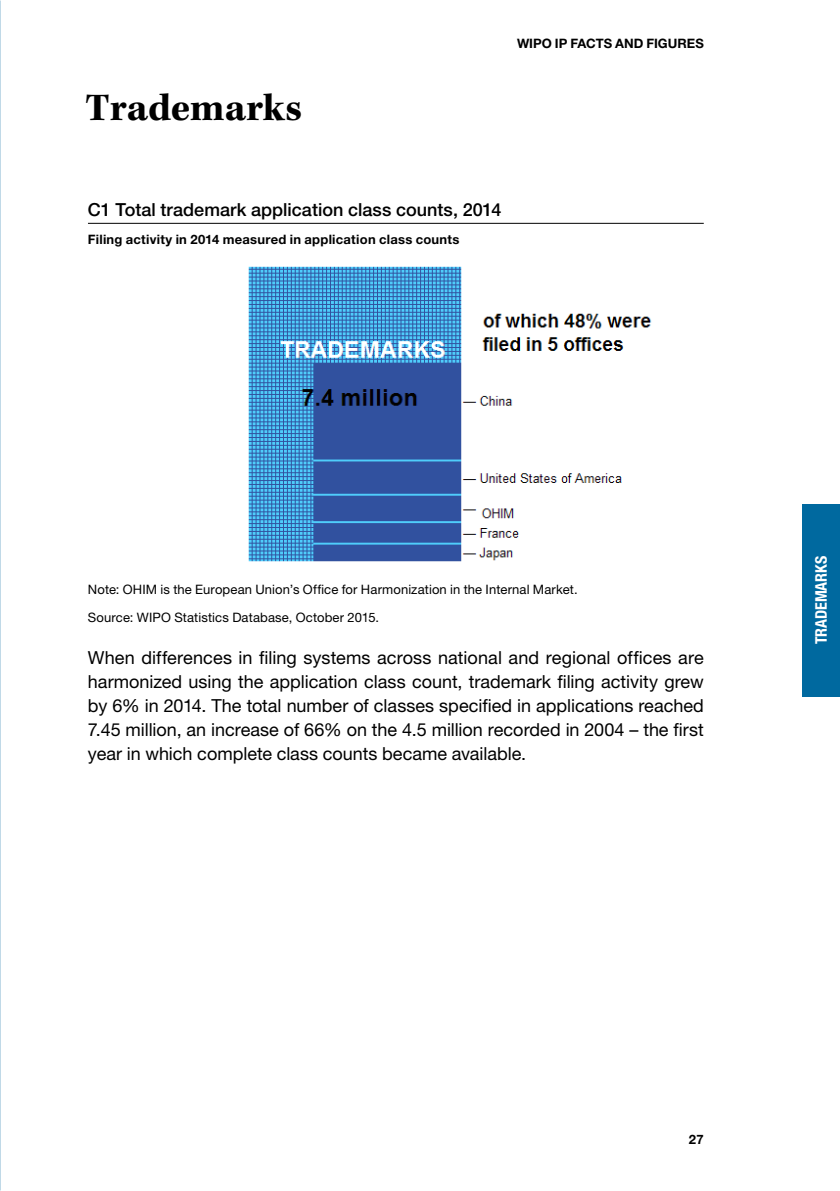
<style>
.page{position:relative;width:840px;height:1191px;background:#fff}
.page>*{position:absolute;margin:0;border:0;box-sizing:border-box;transform-origin:0 0}
.t1{font:700 40px "Kepler Std";color:#000}
.t2{font:18px/24px "Helvetica Neue LT Std";color:#000;text-align:justify}
.t3{font:500 18px "Helvetica Neue LT Std";color:#000}
.t4{font:700 condensed 16px "Helvetica Neue LT Std";letter-spacing:-.005em;color:#fff}
.t5{font:13px/28px "Helvetica Neue LT Std";letter-spacing:.01em;color:#000}
.t6{font:700 13px "Helvetica Neue LT Std";letter-spacing:.02em;color:#000}
.t7{font:700 13px "Helvetica Neue LT Std";color:#000}
</style>
<div class="page">
<div style="left:801px;top:504px;width:38px;height:192px;background:#00699f"></div>
<hr style="left:88px;top:223px;width:615px;height:1px;background:#000">
<img style="left:248px;top:266px;width:404px;height:296px">
<h1 class="t1" style="left:85px;top:85px;width:218px">Trademarks</h1>
<p class="t7" style="left:516px;top:35px;width:188px">WIPO IP FACTS AND FIGURES</p>
<p class="t3" style="left:88px;top:199px;width:414px">C1 Total trademark application class counts, 2014</p>
<p class="t6" style="left:88px;top:231px;width:373px">Filing activity in 2014 measured in application class counts</p>
<p class="t5" style="left:88px;top:575px;width:491px">Note: OHIM is the European Union’s Office for Harmonization in the Internal Market.<br>Source: WIPO Statistics Database, October 2015.</p>
<p class="t2" style="left:88px;top:645px;width:617px">When differences in filing systems across national and regional offices are harmonized using the application class count, trademark filing activity grew by 6% in 2014. The total number of classes specified in applications reached 7.45 million, an increase of 66% on the 4.5 million recorded in 2004 – the first year in which complete class counts became available.</p>
<p class="t4" style="left:810px;top:644px;width:90px;rotate:-90deg">TRADEMARKS</p>
<p class="t6" style="left:688px;top:1131px;width:16px">27</p>
</div>
